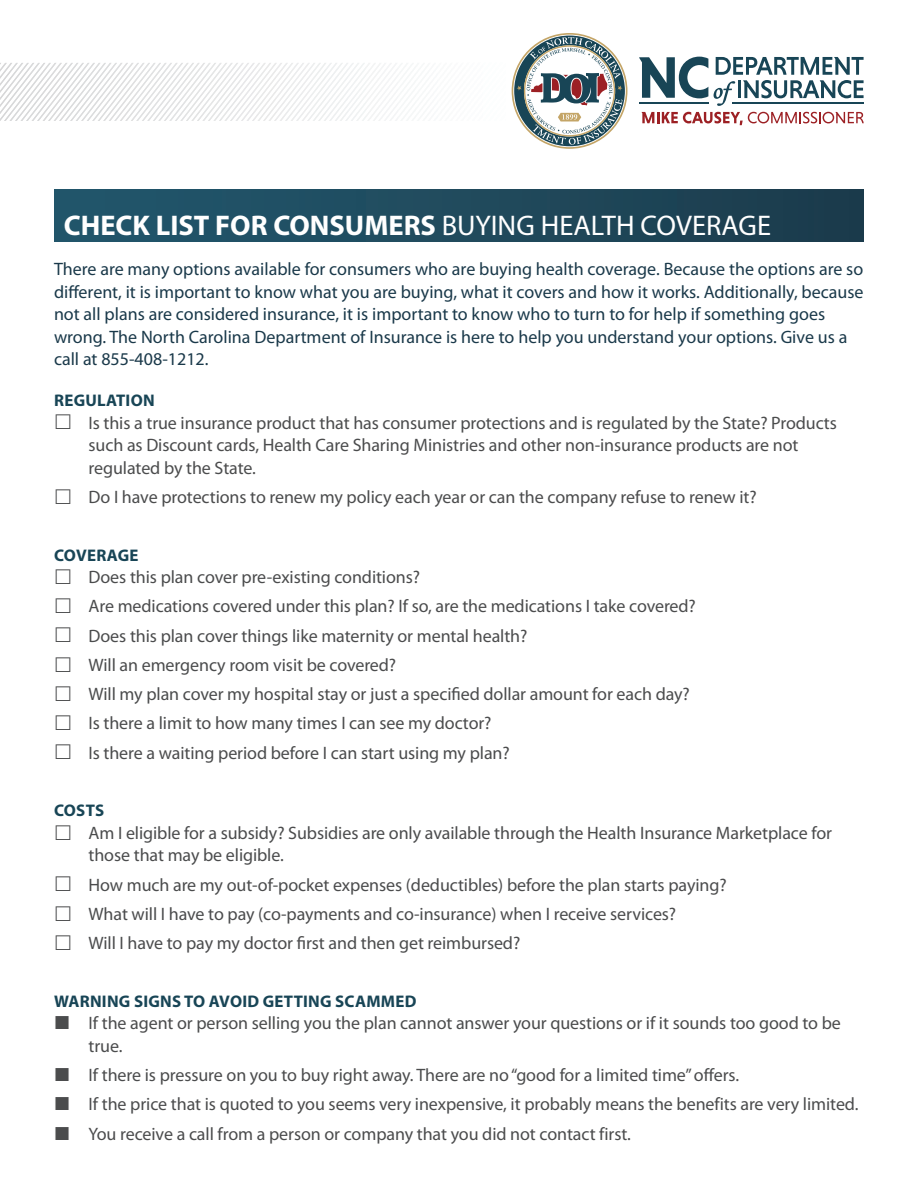
<style>
.page{position:relative;width:918px;height:1188px;background:#fff}
.page>*{position:absolute;margin:0;border:0;box-sizing:border-box;transform-origin:0 0}
.t1{font:700 28.5px "Myriad Pro";color:#fff}
.t2{font:18px/29.2px "Myriad Pro";letter-spacing:-.005em;color:#4b4c4d}
.t3{font:18px/22.5px "Myriad Pro";color:#1a394a}
.t4{font:700 16.8px "Myriad Pro";letter-spacing:.015em;color:#184556}
.s1{font-weight:400}
</style>
<div class="page">
<div style="left:54px;top:189px;width:810px;height:53px;background:linear-gradient(to right,#22586d,#1c3c4c)"></div>
<hr style="left:639px;top:102px;width:70px;height:2px;background:#184556">
<svg style="left:714px;top:57px;width:150px;height:49px"></svg>
<svg style="left:639px;top:57px;width:69px;height:41px"></svg>
<svg style="left:642px;top:112px;width:222px;height:13px"></svg>
<svg style="left:87px;top:33px;width:540px;height:116px"></svg>
<h1 class="t1" style="left:64px;top:206px;width:709px">CHECK LIST FOR CONSUMERS <span class="s1">BUYING HEALTH COVERAGE</span></h1>
<p class="t3" style="left:54px;top:258px;width:811px">There are many options available for consumers who are buying health coverage. Because the options are so different, it is important to know what you are buying, what it covers and how it works. Additionally, because not all plans are considered insurance, it is important to know who to turn to for help if something goes wrong. The North Carolina Department of Insurance is here to help you understand your options. Give us a call at 855-408-1212.</p>
<p class="t4" style="left:54px;top:389px;width:102px">REGULATION</p>
<p class="t2" style="left:89px;top:411px;width:750px;line-height:22.5px">Is this a true insurance product that has consumer protections and is regulated by the State? Products such as Discount cards, Health Care Sharing Ministries and other non-insurance products are not regulated by the State.</p>
<p class="t2" style="left:89px;top:482px;width:670px">Do I have protections to renew my policy each year or can the company refuse to renew it?</p>
<p class="t4" style="left:54px;top:544px;width:86px">COVERAGE</p>
<p class="t2" style="left:89px;top:562px;width:609px">Does this plan cover pre-existing conditions?<br>Are medications covered under this plan? If so, are the medications I take covered?<br>Does this plan cover things like maternity or mental health?<br>Will an emergency room visit be covered?<br>Will my plan cover my hospital stay or just a specified dollar amount for each day?<br>Is there a limit to how many times I can see my doctor?<br>Is there a waiting period before I can start using my plan?</p>
<p class="t4" style="left:54px;top:800px;width:51px">COSTS</p>
<p class="t2" style="left:89px;top:821px;width:745px;line-height:22.5px">Am I eligible for a subsidy? Subsidies are only available through the Health Insurance Marketplace for those that may be eligible.</p>
<p class="t2" style="left:89px;top:870px;width:640px">How much are my out-of-pocket expenses (deductibles) before the plan starts paying?<br>What will I have to pay (co-payments and co-insurance) when I receive services?<br>Will I have to pay my doctor first and then get reimbursed?</p>
<p class="t4" style="left:54px;top:990px;width:364px">WARNING SIGNS TO AVOID GETTING SCAMMED</p>
<p class="t2" style="left:89px;top:1012px;width:754px;line-height:22.5px">If the agent or person selling you the plan cannot answer your questions or if it sounds too good to be true.</p>
<p class="t2" style="left:89px;top:1060px;width:772px">If there is pressure on you to buy right away. There are no “good for a limited time” offers.<br>If the price that is quoted to you seems very inexpensive, it probably means the benefits are very limited.<br>You receive a call from a person or company that you did not contact first.</p>
</div>
